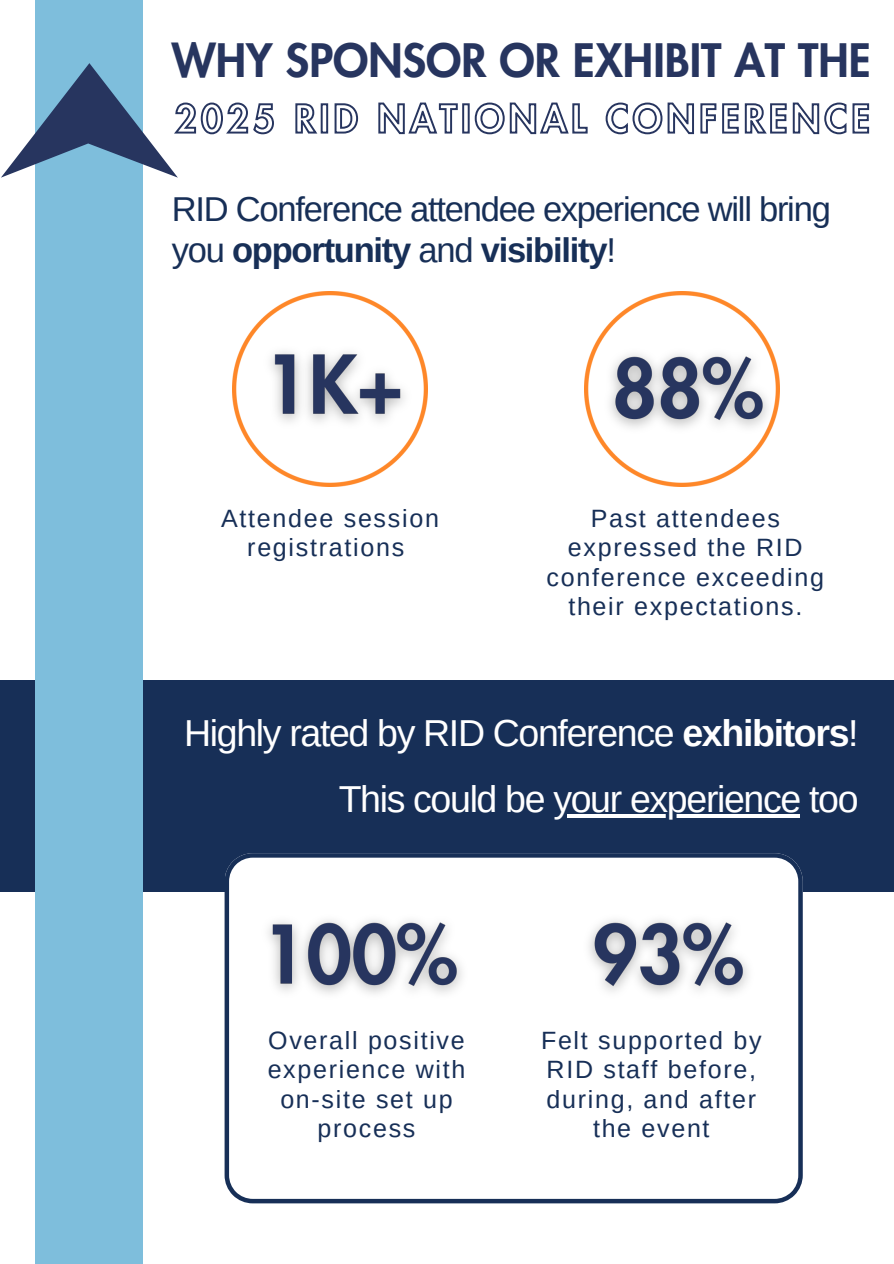
<style>
.page{position:relative;width:894px;height:1264px;background:#fff}
.page>*{position:absolute;margin:0;border:0;box-sizing:border-box;transform-origin:0 0}
.t1{font:800 45px "Futura LT Pro";color:#27355f}
.t2{font:37.5px/66.3px "Arimo";letter-spacing:-.035em;color:#fff;text-align:right}
.t3{font:34.5px/40.5px "Arimo";letter-spacing:-.035em;color:#172f57}
.t4{font:25.05px/29.2px "Arimo";letter-spacing:.07em;color:#172f57;text-align:center}
.s1{font-weight:700}
</style>
<div class="page">
<div style="left:0;top:680px;width:893px;height:212px;background:#172f57"></div>
<svg style="left:224px;top:853px;width:578px;height:350px"></svg>
<div style="left:36px;top:0;width:107px;height:1263px;background:#7ebedc"></div>
<img style="left:233px;top:291px;width:194px;height:195px">
<img style="left:584px;top:291px;width:182px;height:195px">
<svg style="left:1px;top:63px;width:868px;height:115px"></svg>
<img style="left:255px;top:337px;width:166px;height:100px">
<hr style="left:553px;top:814px;width:246px;height:3px;background:#fff">
<img style="left:252px;top:904px;width:515px;height:105px">
<img style="left:595px;top:338px;width:185px;height:106px">
<p class="t1" style="left:172px;top:40px;width:700px">WHY SPONSOR OR EXHIBIT AT THE</p>
<h5 class="t3" style="left:172px;top:189px;width:660px">RID Conference attendee experience will bring you <span class="s1">opportunity</span> and <span class="s1">visibility</span>!</h5>
<p class="t4" style="left:221px;top:503px;width:219px">Attendee session registrations</p>
<h3 class="t4" style="left:546px;top:503px;width:279px">Past attendees expressed the RID conference exceeding their expectations.</h3>
<p class="t2" style="left:184px;top:699px;width:675px">Highly rated by RID Conference <span class="s1">exhibitors</span>!<br>This could be your experience too</p>
<p class="t4" style="left:267px;top:1025px;width:199px">Overall positive experience with on-site set up process</p>
<h5 class="t4" style="left:541px;top:1025px;width:222px">Felt supported by</h5>
<p class="t4" style="left:546px;top:1055px;width:211px">RID staff before, during, and after the event</p>
</div>
